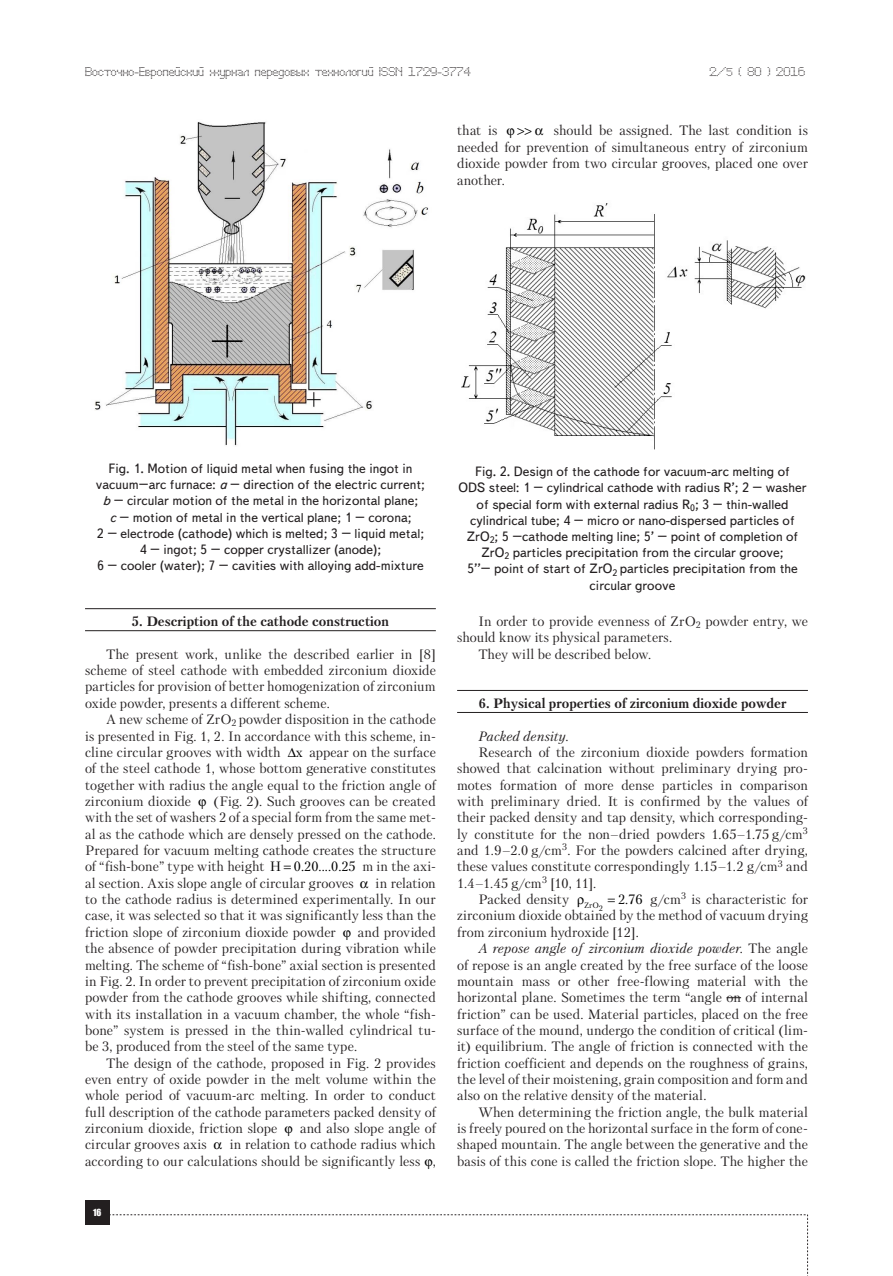
<style>
.page{position:relative;width:893px;height:1276px;background:#fff}
.page>*{position:absolute;margin:0;border:0;box-sizing:border-box;transform-origin:0 0}
.Text__англ{font:13.5px/16.4px "Petersburg C";letter-spacing:.005em;color:#231f20;text-align:justify}
.risunok{font:13.5px/16.2px "Text Book C";color:#231f20;text-align:center}
.Punkt{font:700 13.5px "Petersburg C";color:#231f20}
.Text__англ-2{font:italic 13.5px "Petersburg C";letter-spacing:.02em;color:#231f20}
.t1{font:13.5px "Petersburg C";color:#000}
.t2{font:12px "Perfo";letter-spacing:.015em;color:#231f20}
.t3{font:9px "Impact";color:#fff}
.t4{font:7.8px "Petersburg C";color:#000}
.s1{font-size:10.5px}
.s2{font-style:italic}
.s3{color:#000}
</style>
<div class="page">
<div style="left:85px;top:1200px;width:24px;height:24px;background:#231f20"></div>
<svg style="left:109px;top:1214px;width:699px;height:62px"></svg>
<hr style="left:85px;top:608px;width:351px;height:1px;background:#231f20">
<hr style="left:85px;top:630px;width:351px;height:1px;background:#231f20">
<hr style="left:457px;top:690px;width:351px;height:1px;background:#231f20">
<hr style="left:457px;top:712px;width:351px;height:1px;background:#231f20">
<svg style="left:727px;top:997px;width:14px;height:1px"></svg>
<img style="left:95px;top:122px;width:334px;height:324px">
<img style="left:461px;top:203px;width:345px;height:246px">
<p class="t2" style="left:85px;top:65px;width:387px">Восточно-Европейский журнал передовых технологий ISSN 1729-3774</p>
<p class="t2" style="left:709px;top:65px;width:97px">2/<span class="s1">5</span> ( 80 ) 2016</p>
<p class="Text__англ" style="left:457px;top:122px;width:42px">that is</p>
<p class="Text__англ" style="left:457px;top:122px;width:352px;text-indent:97px">should be assigned. The last condition is needed for prevention of simultaneous entry of zirconium dioxide powder from two circular grooves, placed one over another.</p>
<p class="risunok" style="left:96px;top:460px;width:331px">Fig. 1. Motion of liquid metal when fusing the ingot in vacuum–arc furnace: <span class="s2">а</span> – direction of the electric current; <span class="s2">b</span> – circular motion of the metal in the horizontal plane;<br><span class="s2">c</span> – motion of metal in the vertical plane; 1 – corona;<br>2 – electrode (cathode) which is melted; 3 – liquid metal; 4 – ingot; 5 – copper crystallizer (anode);<br>6 – cooler (water); 7 – cavities with alloying add-mixture</p>
<p class="Punkt" style="left:132px;top:613px;width:259px">5. Description of the cathode construction</p>
<p class="Text__англ" style="left:85px;top:646px;width:352px;text-indent:21px">The present work, unlike the described earlier in [8] scheme of steel cathode with embedded zirconium dioxide particles for provision of better homogenization of zirconium oxide powder, presents a different scheme.</p>
<p class="Text__англ" style="left:85px;top:711px;width:352px;text-indent:21px">A new scheme of ZrO<sub>2</sub> powder disposition in the cathode is presented in Fig. 1, 2. In accordance with this scheme, in&shy;cline circular grooves with width</p>
<p class="Text__англ" style="left:85px;top:744px;width:352px;text-indent:225px">appear on the surface of the steel cathode 1, whose bottom generative constitutes together with radius the angle equal to the friction angle of zirconium dioxide</p>
<p class="t1" style="left:288px;top:744px;width:17px">∆x</p>
<p class="Text__англ" style="left:85px;top:793px;width:352px;text-indent:128px">(Fig. 2). Such grooves can be created with the set of washers 2 of a special form from the same met&shy;al as the cathode which are densely pressed on the cathode.<br>Prepared for vacuum melting cathode creates the structure of “fish-bone” type with height <span class="s3">H 0.20....0.25</span></p>
<p class="Text__англ" style="left:362px;top:858px;width:75px">m in the axi-</p>
<p class="Text__англ" style="left:85px;top:874px;width:352px;text-indent:291px">in relation to the cathode radius is determined experimentally. In our case, it was selected so that it was significantly less than the friction slope of zirconium dioxide powder</p>
<p class="Text__англ" style="left:85px;top:874px;width:270px">al section. Axis slope angle of circular grooves</p>
<p class="Text__англ" style="left:85px;top:923px;width:352px;text-indent:273px">and provided the absence of powder precipitation during vibration while melting. The scheme of “fish-bone” axial section is presented in Fig. 2. In order to prevent precipitation of zirconium oxide powder from the cathode grooves while shifting, connected with its installation in a vacuum chamber, the whole “fish&shy;bone” system is pressed in the thin-walled cylindrical tu&shy;be 3, produced from the steel of the same type.</p>
<p class="Text__англ" style="left:85px;top:1054px;width:352px;text-indent:21px">The design of the cathode, proposed in Fig. 2 provides even entry of oxide powder in the melt volume within the whole period of vacuum-arc melting. In order to conduct full description of the cathode parameters packed density of zirconium dioxide, friction slope</p>
<p class="Text__англ" style="left:300px;top:1120px;width:137px">and also slope angle of</p>
<p class="Text__англ" style="left:85px;top:1136px;width:352px;text-align:right">in relation to cathode radius which<br>according to our calculations should be significantly less ,</p>
<p class="Text__англ" style="left:85px;top:1136px;width:123px">circular grooves axis</p>
<p class="t3" style="left:93px;top:1205px;width:10px">16</p>
<p class="risunok" style="left:458px;top:464px;width:350px">Fig. 2. Design of the cathode for vacuum-arc melting of<br>ODS steel: 1 – cylindrical cathode with radius R’; 2 – washer of special form with external radius R<sub>0</sub>; 3 – thin-walled cylindrical tube; 4 – micro or nano-dispersed particles of ZrO<sub>2</sub>; 5 –cathode melting line; 5’ – point of completion of ZrO<sub>2</sub> particles precipitation from the circular groove;<br>5’’– point of start of ZrO<sub>2</sub> particles precipitation from the circular groove</p>
<p class="Text__англ" style="left:457px;top:613px;width:352px;text-indent:21px">In order to provide evenness of ZrO<sub>2</sub> powder entry, we should know its physical parameters.</p>
<p class="Text__англ" style="left:478px;top:646px;width:174px">They will be described below.</p>
<p class="Punkt" style="left:479px;top:695px;width:309px">6. Physical properties of zirconium dioxide powder</p>
<p class="Text__англ-2" style="left:478px;top:728px;width:92px">Packed density.</p>
<p class="Text__англ" style="left:457px;top:744px;width:352px;text-indent:21px">Research of the zirconium dioxide powders formation showed that calcination without preliminary drying pro&shy;motes formation of more dense particles in comparison with preliminary dried. It is confirmed by the values of their packed density and tap density, which corresponding&shy;ly constitute for the non–dried powders 1.65–1.75 g/cm<sup>3 </sup>and 1.9–2.0 g/cm<sup>3</sup>. For the powders calcined after drying, these values constitute correspondingly 1.15–1.2 g/cm<sup>3</sup> and 1.4–1.45 g/cm<sup>3</sup> [10, 11].</p>
<p class="Text__англ" style="left:478px;top:891px;width:92px">Packed density</p>
<p class="t4" style="left:584px;top:900px;width:16px">ZrO</p>
<p class="t4" style="left:599px;top:904px;width:6px">2</p>
<p class="Text__англ" style="left:457px;top:891px;width:352px;text-indent:193px">g/cm<sup>3</sup> is characteristic for zirconium dioxide obtained by the method of vacuum drying from zirconium hydroxide [12].</p>
<p class="Text__англ" style="left:457px;top:940px;width:352px;text-indent:21px"><span class="s2">A repose angle of zirconium dioxide powder.</span> The angle of repose is an angle created by the free surface of the loose mountain mass or other free-flowing material with the horizontal plane. Sometimes the term “angle on of internal friction” can be used. Material particles, placed on the free surface of the mound, undergo the condition of critical (lim&shy;it) equilibrium. The angle of friction is connected with the friction coefficient and depends on the roughness of grains, the level of their moistening, grain composition and form and also on the relative density of the material.</p>
<p class="Text__англ" style="left:457px;top:1103px;width:352px;text-indent:21px">When determining the friction angle, the bulk material is freely poured on the horizontal surface in the form of cone&shy;shaped mountain. The angle between the generative and the basis of this cone is called the friction slope. The higher the</p>
<p class="t1" style="left:618px;top:891px;width:26px">2.76</p>
</div>
